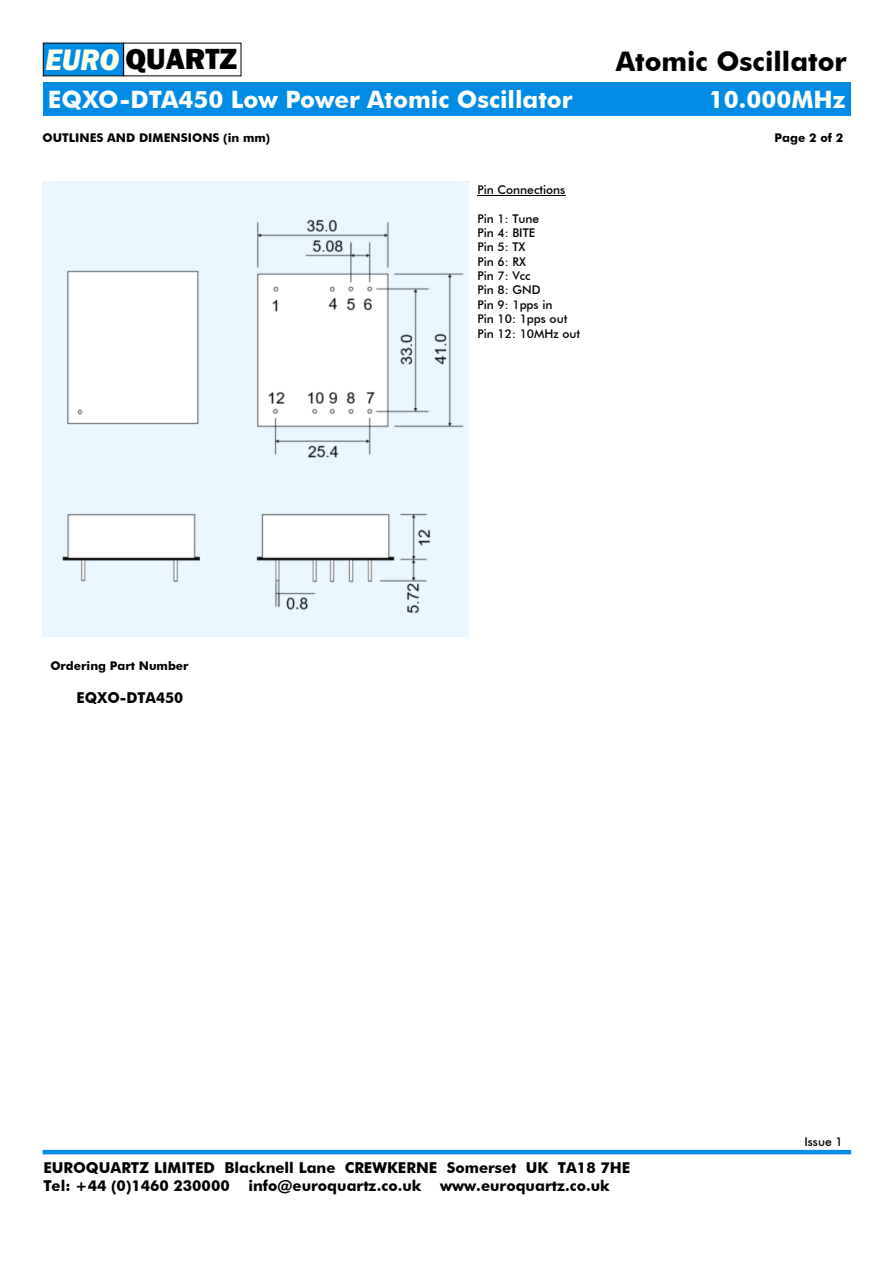
<style>
.page{position:relative;width:893px;height:1263px;background:#fff}
.page>*{position:absolute;margin:0;border:0;box-sizing:border-box;transform-origin:0 0}
.t1{font:800 30px "Franklin Gothic";color:#000}
.t2{font:700 27px "Futura BT";color:#000}
.t3{font:700 24px "Futura BT";color:#fff}
.t4{font:700 15px/18px "Futura BT";color:#000}
.t5{font:500 12px/14.4px "Futura BT";color:#000}
.t6{font:700 12px "Futura BT";color:#000}
.s1{font-style:italic;font-size:30.45px;color:#ffffeb}
</style>
<div class="page">
<hr style="left:43px;top:1150px;width:808px;height:4px;background:#008ce4">
<div style="left:43px;top:43px;width:81px;height:33px;background:#008ce4"></div>
<div style="left:43px;top:82px;width:807px;height:34px;background:#008ce4"></div>
<hr style="left:477px;top:195px;width:88px;height:1px;background:#000">
<img style="left:43px;top:181px;width:426px;height:447px">
<h1 class="t1" style="left:45px;top:48px;width:193px"><span class="s1">EURO</span> QUARTZ</h1>
<h3 class="t3" style="left:48px;top:90px;width:526px">EQXO-DTA450 Low Power Atomic Oscillator</h3>
<h2 class="t2" style="left:616px;top:50px;width:232px">Atomic Oscillator</h2>
<h3 class="t3" style="left:709px;top:90px;width:138px">10.000MHz</h3>
<p class="t6" style="left:43px;top:133px;width:229px">OUTLINES AND DIMENSIONS (in mm)</p>
<p class="t6" style="left:775px;top:133px;width:70px">Page 2 of 2</p>
<p class="t6" style="left:50px;top:661px;width:140px">Ordering Part Number</p>
<p class="t4" style="left:76px;top:690px;width:108px">EQXO-DTA450</p>
<p class="t5" style="left:477px;top:184px;width:90px">Pin Connections</p>
<p class="t5" style="left:477px;top:212px;width:104px">Pin 1: Tune<br>Pin 4: BITE<br>Pin 5: TX<br>Pin 6: RX<br>Pin 7: Vcc<br>Pin 8: GND<br>Pin 9: 1pps in<br>Pin 10: 1pps out<br>Pin 12: 10MHz out</p>
<p class="t4" style="left:43px;top:1160px;width:588px">EUROQUARTZ LIMITED Blacknell Lane CREWKERNE Somerset UK TA18 7HE<br>Tel: +44 (0)1460 230000 info@euroquartz.co.uk www.euroquartz.co.uk</p>
<p class="t5" style="left:804px;top:1135px;width:40px">Issue 1</p>
</div>
